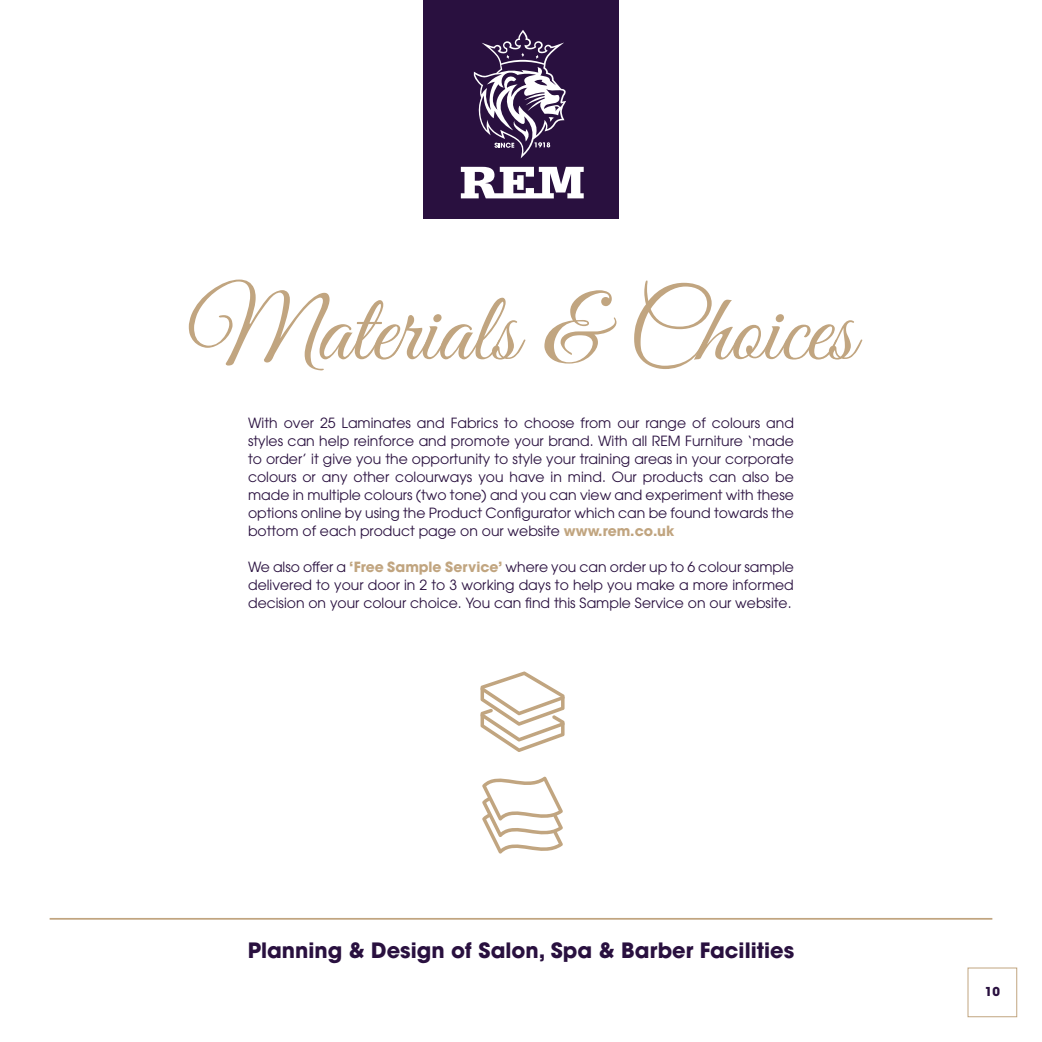
<style>
.page{position:relative;width:1042px;height:1042px;background:#fff}
.page>*{position:absolute;margin:0;border:0;box-sizing:border-box;transform-origin:0 0}
.t1{font:98px "Great Vibes";color:#c1a580}
.t2{font:700 21px "ITC Avant Garde Pro";color:#29103f}
.t3{font:14px/18px "ITC Avant Garde Pro";color:#29103f;text-align:justify}
.t4{font:700 12.25px "ITC Avant Garde Pro";color:#29103f}
.s1{font-weight:700;color:#c1a580}
</style>
<div class="page">
<hr style="left:50px;top:918px;width:942px;height:1px;background:#c1a580">
<div style="left:423px;top:0;width:195px;height:219px;background:#29103f"></div>
<svg style="left:482px;top:776px;width:81px;height:77px"></svg>
<svg style="left:480px;top:671px;width:85px;height:81px"></svg>
<svg style="left:461px;top:167px;width:123px;height:31px"></svg>
<svg style="left:473px;top:30px;width:93px;height:128px"></svg>
<div style="left:967px;top:967px;width:50px;height:50px;border:1px solid #c1a580"></div>
<p class="t1" style="left:187px;top:276px;width:669px">Materials &amp; Choices</p>
<p class="t3" style="left:248px;top:414px;width:547px">With over 25 Laminates and Fabrics to choose from our range of colours and styles can help reinforce and promote your brand. With all REM Furniture ‘made to order’ it give you the opportunity to style your training areas in your corporate colours or any other colourways you have in mind. Our products can also be made in multiple colours (two tone) and you can view and experiment with these options online by using the Product Configurator which can be found towards the bottom of each product page on our website <span class="s1">www.rem.co.uk</span></p>
<p class="t3" style="left:248px;top:558px;width:547px">We also offer a <span class="s1">‘Free Sample Service’</span> where you can order up to 6 colour sample delivered to your door in 2 to 3 working days to help you make a more informed decision on your colour choice. You can find this Sample Service on our website.</p>
<p class="t2" style="left:248px;top:936px;width:548px">Planning &amp; Design of Salon, Spa &amp; Barber Facilities</p>
<p class="t4" style="left:985px;top:984px;width:17px">10</p>
</div>
